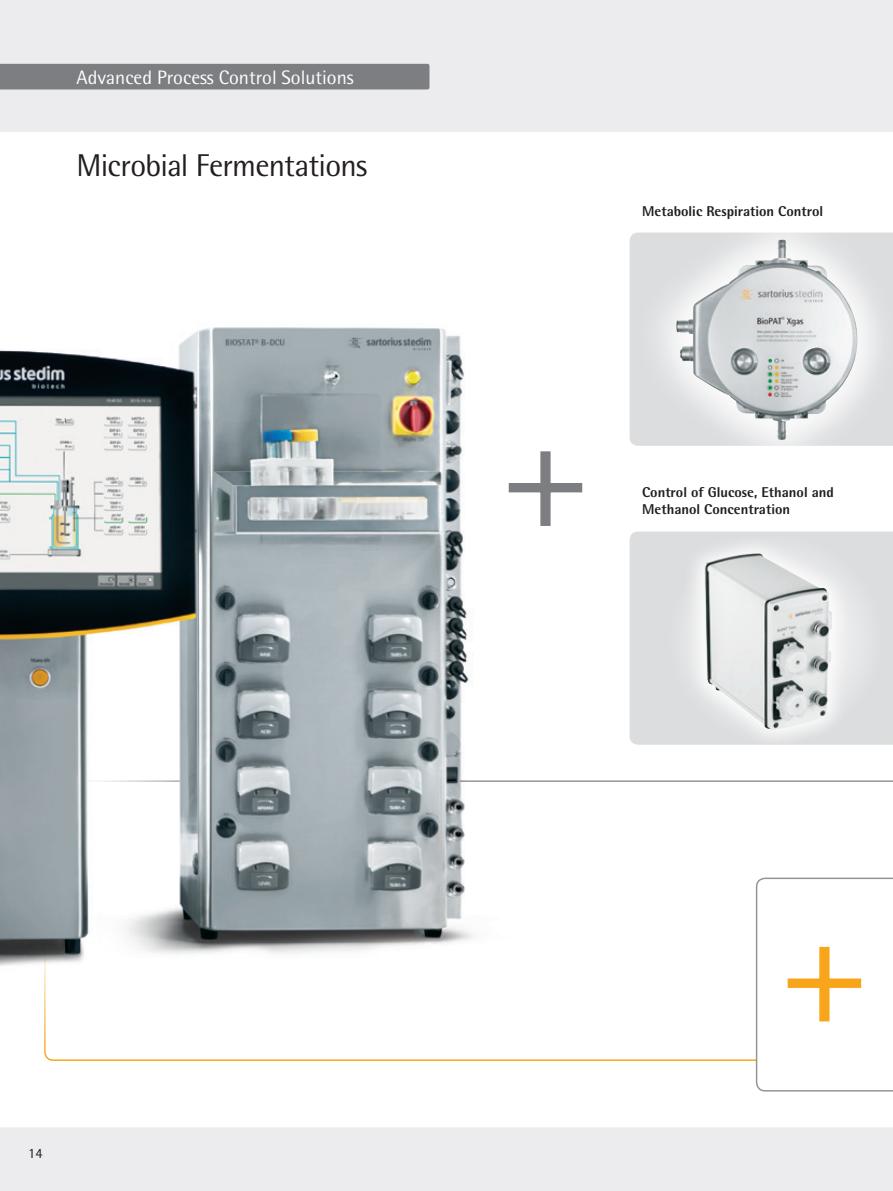
<style>
.page{position:relative;width:893px;height:1191px;background:#fff}
.page>*{position:absolute;margin:0;border:0;box-sizing:border-box;transform-origin:0 0}
.t1{font:31.5px "Sartorius Rotis Sans 2013";letter-spacing:-.025em;color:#231f20}
.t2{font:19.5px "Sartorius Rotis Sans 2013";color:#fff}
.t3{font:800 14.25px/17.2px "Sartorius Rotis Sans 2013";color:#231f20}
.t4{font:14.25px "Sartorius Rotis Sans 2013";color:#231f20}
</style>
<div class="page">
<svg style="left:44px;top:780px;width:849px;height:281px"></svg>
<img style="left:0;top:633px;width:517px;height:360px">
<img style="left:0;top:327px;width:467px;height:626px">
<svg style="left:630px;top:233px;width:6px;height:213px"></svg>
<div style="left:630px;top:531px;width:263px;height:213px;background:#dcdddf"></div>
<div style="left:0;top:0;width:893px;height:132px;background:#ececee"></div>
<div style="left:0;top:1127px;width:893px;height:64px;background:#ececee"></div>
<div style="left:0;top:64px;width:429px;height:25px;background:#7c7e81"></div>
<div style="left:668px;top:534px;width:215px;height:210px;background:#e0e1e2;border-radius:50%"></div>
<div style="left:682px;top:532px;width:172px;height:218px;background:#fff;opacity:.9"></div>
<img style="left:704px;top:553px;width:128px;height:176px">
<svg style="left:508px;top:451px;width:75px;height:75px"></svg>
<svg style="left:756px;top:877px;width:137px;height:214px"></svg>
<div style="left:636px;top:218px;width:257px;height:244px;background:#fff;opacity:.9"></div>
<img style="left:676px;top:240px;width:109px;height:200px">
<h2 class="t2" style="left:77px;top:66px;width:279px">Advanced Process Control Solutions</h2>
<h1 class="t1" style="left:77px;top:147px;width:292px">Microbial Fermentations</h1>
<p class="t4" style="left:28px;top:1144px;width:16px">14</p>
<p class="t3" style="left:642px;top:202px;width:183px">Metabolic Respiration Control</p>
<p class="t3" style="left:642px;top:483px;width:193px">Control of Glucose, Ethanol and<br>Methanol Concentration</p>
</div>
